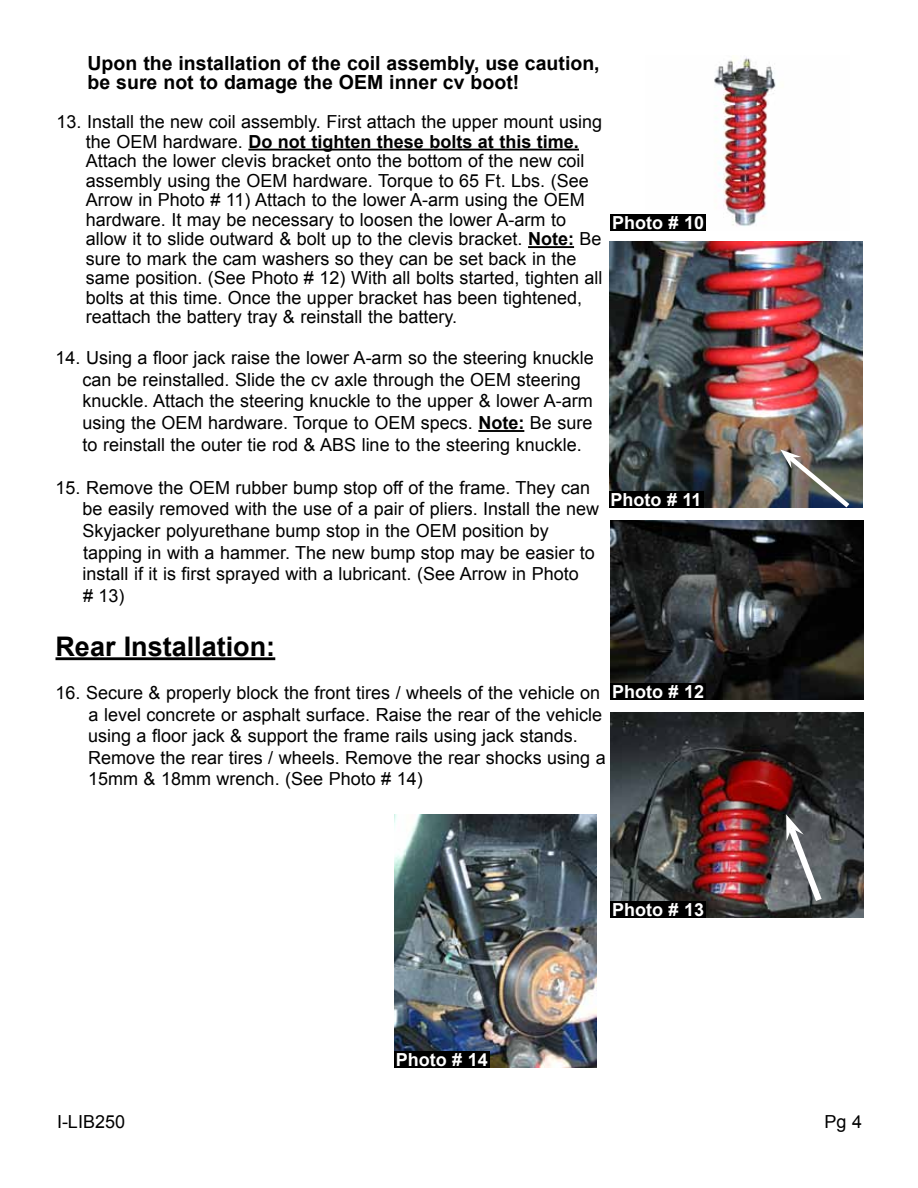
<style>
.page{position:relative;width:918px;height:1188px;background:#fff}
.page>*{position:absolute;margin:0;border:0;box-sizing:border-box;transform-origin:0 0}
.t1{font:700 27px "Arial";color:#000}
.t2{font:700 19.5px/19.5px "Arial";color:#000}
.t3{font:18px/21.6px "Arial";color:#000}
.t4{font:700 18px "Arial";color:#fff}
.s1{font-weight:700}
</style>
<div class="page">
<hr style="left:248px;top:149px;width:331px;height:2px;background:#000">
<hr style="left:528px;top:246px;width:46px;height:2px;background:#000">
<hr style="left:478px;top:430px;width:46px;height:2px;background:#000">
<hr style="left:56px;top:657px;width:219px;height:3px;background:#000">
<img style="left:645px;top:57px;width:131px;height:170px">
<div style="left:611px;top:215px;width:95px;height:16px;background:#000"></div>
<img style="left:611px;top:521px;width:253px;height:179px">
<div style="left:611px;top:684px;width:95px;height:16px;background:#000"></div>
<img style="left:611px;top:712px;width:253px;height:205px">
<div style="left:611px;top:901px;width:95px;height:16px;background:#000"></div>
<svg style="left:784px;top:814px;width:43px;height:94px;background:#74787b"></svg>
<img style="left:609px;top:242px;width:254px;height:265px">
<div style="left:609px;top:491px;width:94px;height:16px;background:#000"></div>
<svg style="left:780px;top:449px;width:74px;height:59px;background:#676c6d"></svg>
<img style="left:394px;top:814px;width:203px;height:254px">
<div style="left:394px;top:1052px;width:95px;height:16px;background:#000"></div>
<p class="t2" style="left:88px;top:54px;width:514px">Upon the installation of the coil assembly, use caution, be sure not to damage the OEM inner cv boot!</p>
<p class="t3" style="left:86px;top:112px;width:518px;line-height:19.5px;text-indent:-29px">13. Install the new coil assembly. First attach the upper mount using the OEM hardware. <span class="s1">Do not tighten these bolts at this time.<br></span>Attach the lower clevis bracket onto the bottom of the new coil assembly using the OEM hardware. Torque to 65 Ft. Lbs. (See Arrow in Photo # 11) Attach to the lower A-arm using the OEM hardware. It may be necessary to loosen the lower A-arm to allow it to slide outward &amp; bolt up to the clevis bracket. <span class="s1">Note:</span> Be sure to mark the cam washers so they can be set back in the same position. (See Photo # 12) With all bolts started, tighten all bolts at this time. Once the upper bracket has been tightened, reattach the battery tray &amp; reinstall the battery.</p>
<p class="t3" style="left:83px;top:347px;width:513px;text-indent:-27px">14. Using a floor jack raise the lower A-arm so the steering knuckle can be reinstalled. Slide the cv axle through the OEM steering knuckle. Attach the steering knuckle to the upper &amp; lower A-arm using the OEM hardware. Torque to OEM specs. <span class="s1">Note:</span> Be sure to reinstall the outer tie rod &amp; ABS line to the steering knuckle.</p>
<p class="t3" style="left:83px;top:477px;width:518px;text-indent:-27px">15. Remove the OEM rubber bump stop off of the frame. They can be easily removed with the use of a pair of pliers. Install the new Skyjacker polyurethane bump stop in the OEM position by tapping in with a hammer. The new bump stop may be easier to install if it is first sprayed with a lubricant. (See Arrow in Photo<br># 13)</p>
<h1 class="t1" style="left:56px;top:628px;width:221px">Rear Installation:</h1>
<p class="t3" style="left:88px;top:682px;width:519px;text-indent:-33px">16. Secure &amp; properly block the front tires / wheels of the vehicle on a level concrete or asphalt surface. Raise the rear of the vehicle using a floor jack &amp; support the frame rails using jack stands.<br>Remove the rear tires / wheels. Remove the rear shocks using a 15mm &amp; 18mm wrench. (See Photo # 14)</p>
<p class="t4" style="left:612px;top:211px;width:94px">Photo # 10</p>
<p class="t4" style="left:611px;top:488px;width:93px">Photo # 11</p>
<p class="t4" style="left:612px;top:680px;width:94px">Photo # 12</p>
<p class="t4" style="left:396px;top:1048px;width:94px">Photo # 14</p>
<p class="t4" style="left:612px;top:897px;width:94px">Photo # 13</p>
<p class="t3" style="left:57px;top:1111px;width:70px">I-LIB250</p>
<p class="t3" style="left:825px;top:1111px;width:39px">Pg 4</p>
</div>
